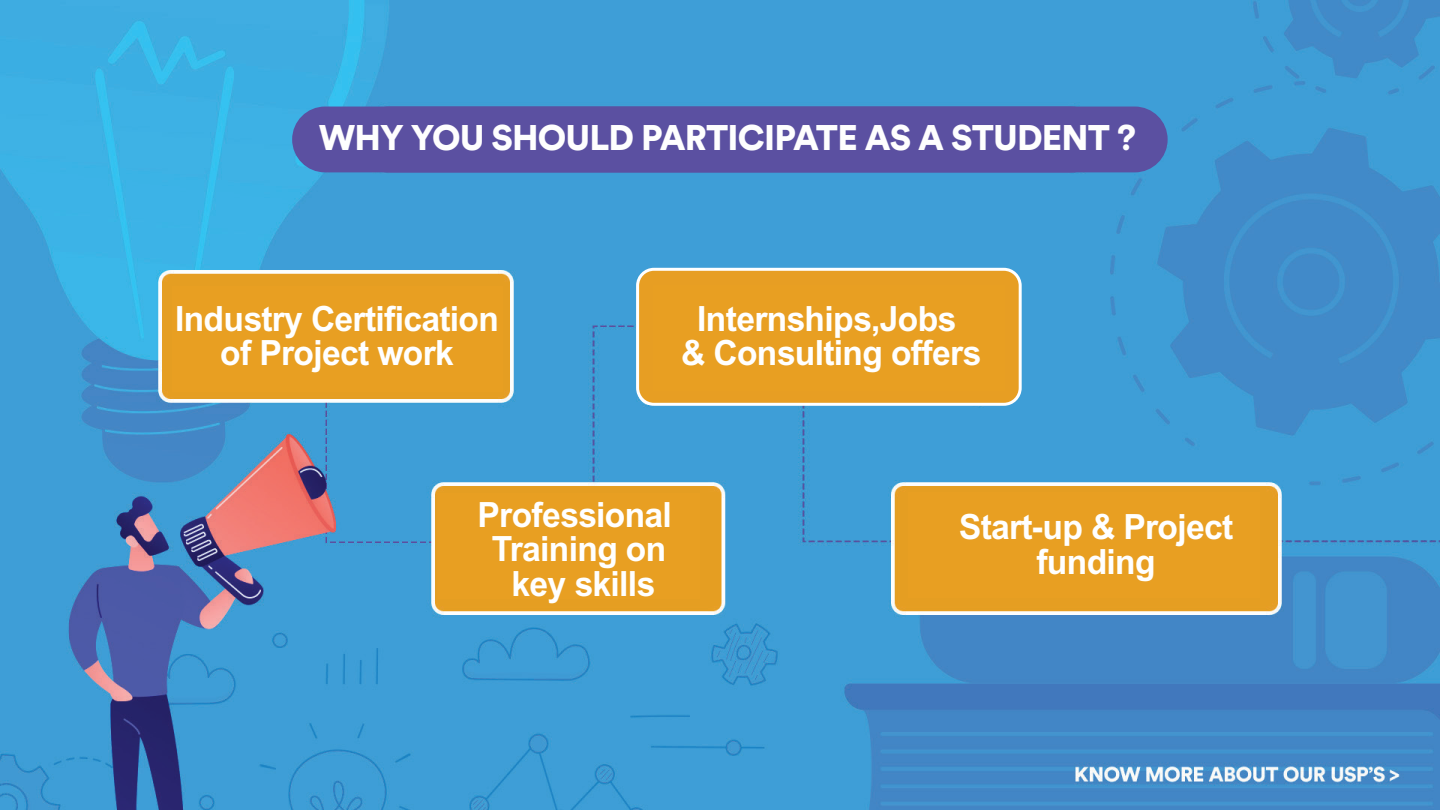
<style>
.page{position:relative;width:1440px;height:810px;background:#fff}
.page>*{position:absolute;margin:0;border:0;box-sizing:border-box;transform-origin:0 0}
.t1{font:700 39.15px "Circular Std";letter-spacing:-.025em;color:#fefefe}
.t2{font:900 35.25px "Circular Std";letter-spacing:-.025em;color:#fefefe}
.t3{font:700 34.8px/34.7px "Arial";letter-spacing:-.02em;color:#fff;text-align:center}
</style>
<div class="page">
<img style="left:0;top:0;width:1440px;height:810px">
<div style="left:292px;top:107px;width:876px;height:65px;background:#5b50a1;border-radius:33px"></div>
<div style="left:638px;top:269px;width:382px;height:135px;background:#e79e23;border-radius:16px"></div>
<div style="left:636px;top:268px;width:386px;height:138px;border:3px solid #fff;border-radius:16px"></div>
<div style="left:172px;top:286px;width:331px;height:106px;background:#e89f22"></div>
<div style="left:909px;top:492px;width:351px;height:106px;background:#e89f22"></div>
<div style="left:438px;top:493px;width:262px;height:106px;background:#e89f22"></div>
<p class="t2" style="left:319px;top:114px;width:819px">WHY YOU SHOULD PARTICIPATE AS A STUDENT ?</p>
<p class="t1" style="left:677px;top:289px;width:297px">Internships, Jobs</p>
<p class="t3" style="left:175px;top:301px;width:326px">Industry Certification of Project work</p>
<p class="t3" style="left:681px;top:301px;width:301px">Internships,Jobs<br>&amp; Consulting offers</p>
<p class="t3" style="left:478px;top:497px;width:196px">Professional<br>Training on key skills</p>
<p class="t3" style="left:959px;top:510px;width:276px">Start-up &amp; Project funding</p>
</div>
